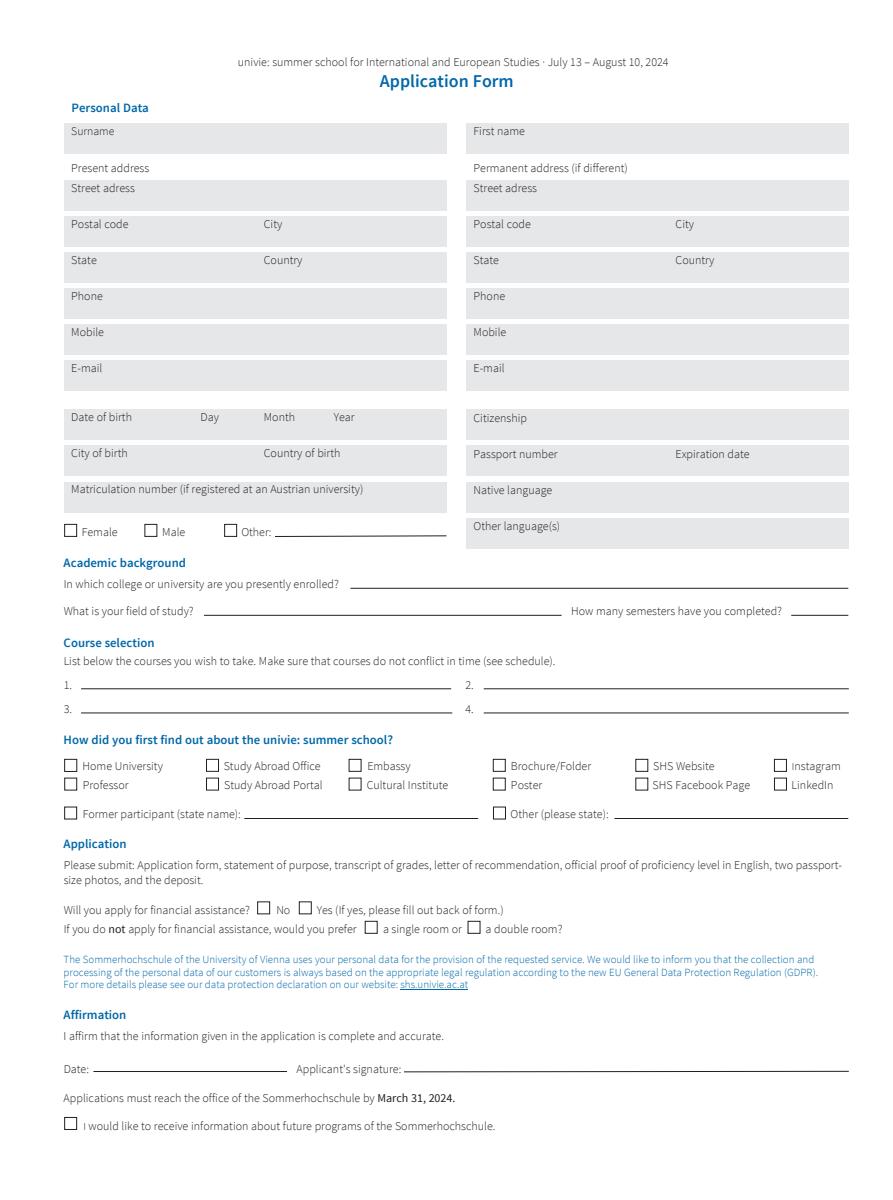
<style>
.page{position:relative;width:893px;height:1200px;background:#fff}
.page>*{position:absolute;margin:0;border:0;box-sizing:border-box;transform-origin:0 0}
.t1{font:600 18px "Source Sans Pro";color:#0068a9}
.t2{font:600 12.75px "Source Sans Pro";color:#0068a9}
.t3{font:300 12px/15px "Source Sans Pro";color:#231f20}
.t4{font:300 11.7px "Source Sans Pro";color:#231f20}
.t5{font:300 10.95px/12px "Source Sans Pro";color:#0068a9}
.s1{font-size:10.5px}
.s2{font-weight:400}
</style>
<div class="page">
<div style="left:64px;top:123px;width:383px;height:30px;background:#e6e7e9"></div>
<div style="left:64px;top:181px;width:382px;height:30px;background:#e6e7e9"></div>
<div style="left:64px;top:217px;width:382px;height:30px;background:#e6e7e9"></div>
<div style="left:64px;top:253px;width:382px;height:30px;background:#e6e7e9"></div>
<div style="left:64px;top:289px;width:382px;height:30px;background:#e6e7e9"></div>
<div style="left:64px;top:325px;width:382px;height:30px;background:#e6e7e9"></div>
<div style="left:64px;top:360px;width:382px;height:31px;background:#e6e7e9"></div>
<div style="left:64px;top:409px;width:382px;height:31px;background:#e6e7e9"></div>
<div style="left:64px;top:445px;width:382px;height:30px;background:#e6e7e9"></div>
<div style="left:64px;top:482px;width:382px;height:30px;background:#e6e7e9"></div>
<hr style="left:400px;top:988px;width:68px;height:1px;background:#0068a9">
<div style="left:257px;top:901px;width:13px;height:13px;border:1px solid #231f20"></div>
<div style="left:299px;top:901px;width:13px;height:13px;border:1px solid #231f20"></div>
<div style="left:64px;top:1116px;width:13px;height:13px;border:1px solid #231f20"></div>
<div style="left:224px;top:524px;width:13px;height:12px;border:1px solid #231f20"></div>
<div style="left:466px;top:123px;width:383px;height:30px;background:#e6e7e9"></div>
<div style="left:466px;top:181px;width:383px;height:30px;background:#e6e7e9"></div>
<div style="left:466px;top:217px;width:383px;height:30px;background:#e6e7e9"></div>
<div style="left:466px;top:253px;width:383px;height:30px;background:#e6e7e9"></div>
<div style="left:466px;top:289px;width:383px;height:30px;background:#e6e7e9"></div>
<div style="left:466px;top:325px;width:383px;height:30px;background:#e6e7e9"></div>
<div style="left:466px;top:360px;width:383px;height:31px;background:#e6e7e9"></div>
<div style="left:466px;top:409px;width:383px;height:31px;background:#e6e7e9"></div>
<div style="left:466px;top:445px;width:383px;height:30px;background:#e6e7e9"></div>
<div style="left:466px;top:482px;width:383px;height:30px;background:#e6e7e9"></div>
<div style="left:466px;top:518px;width:383px;height:30px;background:#e6e7e9"></div>
<div style="left:64px;top:806px;width:13px;height:13px;border:1px solid #231f20"></div>
<div style="left:493px;top:806px;width:13px;height:13px;border:1px solid #231f20"></div>
<hr style="left:350px;top:588px;width:498px;height:1px;background:#231f20">
<svg style="left:275px;top:535px;width:172px;height:2px"></svg>
<hr style="left:204px;top:615px;width:358px;height:1px;background:#231f20">
<hr style="left:791px;top:615px;width:57px;height:1px;background:#231f20">
<hr style="left:81px;top:688px;width:370px;height:1px;background:#231f20">
<hr style="left:484px;top:688px;width:365px;height:1px;background:#231f20">
<hr style="left:81px;top:712px;width:371px;height:1px;background:#231f20">
<hr style="left:484px;top:712px;width:365px;height:1px;background:#231f20">
<hr style="left:244px;top:818px;width:234px;height:1px;background:#231f20">
<hr style="left:614px;top:818px;width:234px;height:1px;background:#231f20">
<hr style="left:93px;top:1070px;width:194px;height:1px;background:#231f20">
<svg style="left:739px;top:1070px;width:110px;height:1px"></svg>
<div style="left:64px;top:524px;width:13px;height:12px;border:1px solid #231f20"></div>
<div style="left:64px;top:758px;width:13px;height:13px;border:1px solid #231f20"></div>
<div style="left:206px;top:758px;width:13px;height:13px;border:1px solid #231f20"></div>
<div style="left:493px;top:758px;width:13px;height:13px;border:1px solid #231f20"></div>
<div style="left:64px;top:777px;width:13px;height:13px;border:1px solid #231f20"></div>
<div style="left:206px;top:777px;width:13px;height:13px;border:1px solid #231f20"></div>
<div style="left:493px;top:777px;width:13px;height:13px;border:1px solid #231f20"></div>
<div style="left:774px;top:777px;width:13px;height:13px;border:1px solid #231f20"></div>
<div style="left:774px;top:758px;width:13px;height:13px;border:1px solid #231f20"></div>
<p class="t2" style="left:72px;top:100px;width:79px">Personal Data</p>
<p class="t3" style="left:238px;top:55px;width:432px">univie: summer school for International and European Studies · July 13 – August 10, 2024</p>
<p class="t1" style="left:380px;top:70px;width:135px">Application Form</p>
<p class="t4" style="left:71px;top:123px;width:45px">Surname</p>
<p class="t3" style="left:71px;top:160px;width:80px">Present address</p>
<p class="t3" style="left:71px;top:180px;width:65px">Street adress</p>
<p class="t3" style="left:71px;top:216px;width:59px">Postal code</p>
<p class="t3" style="left:264px;top:216px;width:20px">City</p>
<p class="t3" style="left:71px;top:252px;width:27px">State</p>
<p class="t3" style="left:264px;top:252px;width:40px">Country</p>
<p class="t3" style="left:71px;top:288px;width:33px">Phone</p>
<p class="t3" style="left:71px;top:324px;width:34px">Mobile</p>
<p class="t3" style="left:71px;top:360px;width:33px">E-mail</p>
<p class="t3" style="left:71px;top:409px;width:62px">Date of birth</p>
<p class="t3" style="left:201px;top:409px;width:20px">Day</p>
<p class="t3" style="left:264px;top:409px;width:33px">Month</p>
<p class="t3" style="left:334px;top:409px;width:22px">Year</p>
<p class="t3" style="left:71px;top:445px;width:58px">City of birth</p>
<p class="t3" style="left:264px;top:445px;width:78px">Country of birth</p>
<p class="t3" style="left:71px;top:481px;width:294px">Matriculation number (if registered at an Austrian university)</p>
<p class="t3" style="left:82px;top:524px;width:37px">Female</p>
<p class="t3" style="left:162px;top:524px;width:25px">Male</p>
<p class="t3" style="left:241px;top:524px;width:32px">Other:</p>
<p class="t3" style="left:474px;top:123px;width:53px">First name</p>
<p class="t3" style="left:474px;top:160px;width:156px">Permanent address (if different)</p>
<p class="t3" style="left:474px;top:180px;width:65px">Street adress</p>
<p class="t3" style="left:474px;top:216px;width:59px">Postal code</p>
<p class="t3" style="left:676px;top:216px;width:20px">City</p>
<p class="t3" style="left:474px;top:252px;width:27px">State</p>
<p class="t3" style="left:676px;top:252px;width:40px">Country</p>
<p class="t3" style="left:474px;top:288px;width:33px">Phone</p>
<p class="t3" style="left:474px;top:324px;width:34px">Mobile</p>
<p class="t3" style="left:474px;top:360px;width:33px">E-mail</p>
<p class="t3" style="left:474px;top:409px;width:55px">Citizenship</p>
<p class="t3" style="left:474px;top:445px;width:86px">Passport number</p>
<p class="t3" style="left:676px;top:445px;width:76px">Expiration date</p>
<p class="t3" style="left:474px;top:481px;width:80px">Native language</p>
<p class="t3" style="left:474px;top:517px;width:88px">Other language(s)</p>
<p class="t2" style="left:64px;top:554px;width:124px">Academic background</p>
<p class="t3" style="left:64px;top:576px;width:277px">In which college or university are you presently enrolled?</p>
<p class="t3" style="left:64px;top:603px;width:132px">What is your field of study?</p>
<p class="t3" style="left:571px;top:603px;width:212px">How many semesters have you completed?</p>
<p class="t2" style="left:64px;top:634px;width:92px">Course selection</p>
<p class="t3" style="left:64px;top:652px;width:493px">List below the courses you wish to take. Make sure that courses do not conflict in time (see schedule).</p>
<p class="t3" style="left:64px;top:676px;width:10px">1.</p>
<p class="t3" style="left:465px;top:676px;width:10px">2.</p>
<p class="t3" style="left:64px;top:700px;width:10px">3.</p>
<p class="t3" style="left:465px;top:700px;width:10px">4.</p>
<p class="t2" style="left:64px;top:731px;width:331px">How did you first find out about the univie: summer school?</p>
<p class="t3" style="left:83px;top:757px;width:82px">Home University</p>
<p class="t3" style="left:224px;top:757px;width:99px">Study Abroad Office</p>
<p class="t3" style="left:367px;top:757px;width:45px">Embassy</p>
<p class="t3" style="left:511px;top:757px;width:82px">Brochure/Folder</p>
<p class="t3" style="left:653px;top:757px;width:63px">SHS Website</p>
<p class="t3" style="left:792px;top:757px;width:50px"><span class="s1">I</span>nstagram</p>
<p class="t3" style="left:83px;top:777px;width:47px">Professor</p>
<p class="t3" style="left:224px;top:777px;width:100px">Study Abroad Portal</p>
<p class="t3" style="left:367px;top:777px;width:83px">Cultural Institute</p>
<p class="t3" style="left:511px;top:777px;width:33px">Poster</p>
<p class="t3" style="left:653px;top:777px;width:99px">SHS Facebook Page</p>
<p class="t3" style="left:792px;top:777px;width:43px">LinkedIn</p>
<p class="t3" style="left:83px;top:805px;width:160px">Former participant (state name):</p>
<p class="t3" style="left:511px;top:805px;width:100px">Other (please state):</p>
<p class="t2" style="left:64px;top:835px;width:64px">Application</p>
<p class="t3" style="left:64px;top:856px;width:780px">Please submit: Application form, statement of purpose, transcript of grades, letter of recommendation, official proof of proficiency level in English, two passport&shy;size photos, and the deposit.</p>
<p class="t3" style="left:64px;top:901px;width:188px">Will you apply for financial assistance?</p>
<p class="t3" style="left:276px;top:901px;width:16px">No</p>
<p class="t3" style="left:317px;top:901px;width:188px">Yes (If yes, please fill out back of form.)</p>
<p class="t3" style="left:64px;top:921px;width:295px">If you do <span class="s2">not</span> apply for financial assistance, would you prefer</p>
<p class="t3" style="left:383px;top:921px;width:80px">a single room or</p>
<p class="t3" style="left:486px;top:921px;width:78px">a double room?</p>
<p class="t5" style="left:64px;top:953px;width:756px">The Sommerhochschule of the University of Vienna uses your personal data for the provision of the requested service. We would like to inform you that the collection and processing of the personal data of our customers is always based on the appropriate legal regulation according to the new EU General Data Protection Regulation (GDPR).<br>For more details please see our data protection declaration on our website: shs.univie.ac.at</p>
<p class="t2" style="left:64px;top:1006px;width:64px">Affirmation</p>
<p class="t3" style="left:64px;top:1027px;width:382px">I affirm that the information given in the application is complete and accurate.</p>
<p class="t3" style="left:64px;top:1060px;width:27px">Date:</p>
<p class="t3" style="left:297px;top:1060px;width:106px">Applicant's signature:</p>
<p class="t3" style="left:64px;top:1089px;width:393px">Applications must reach the office of the Sommerhochschule by <span class="s2">March 31, 2024.</span></p>
<p class="t3" style="left:83px;top:1117px;width:414px"><span class="s1">I</span> would like to receive information about future programs of the Sommerhochschule.</p>
</div>
